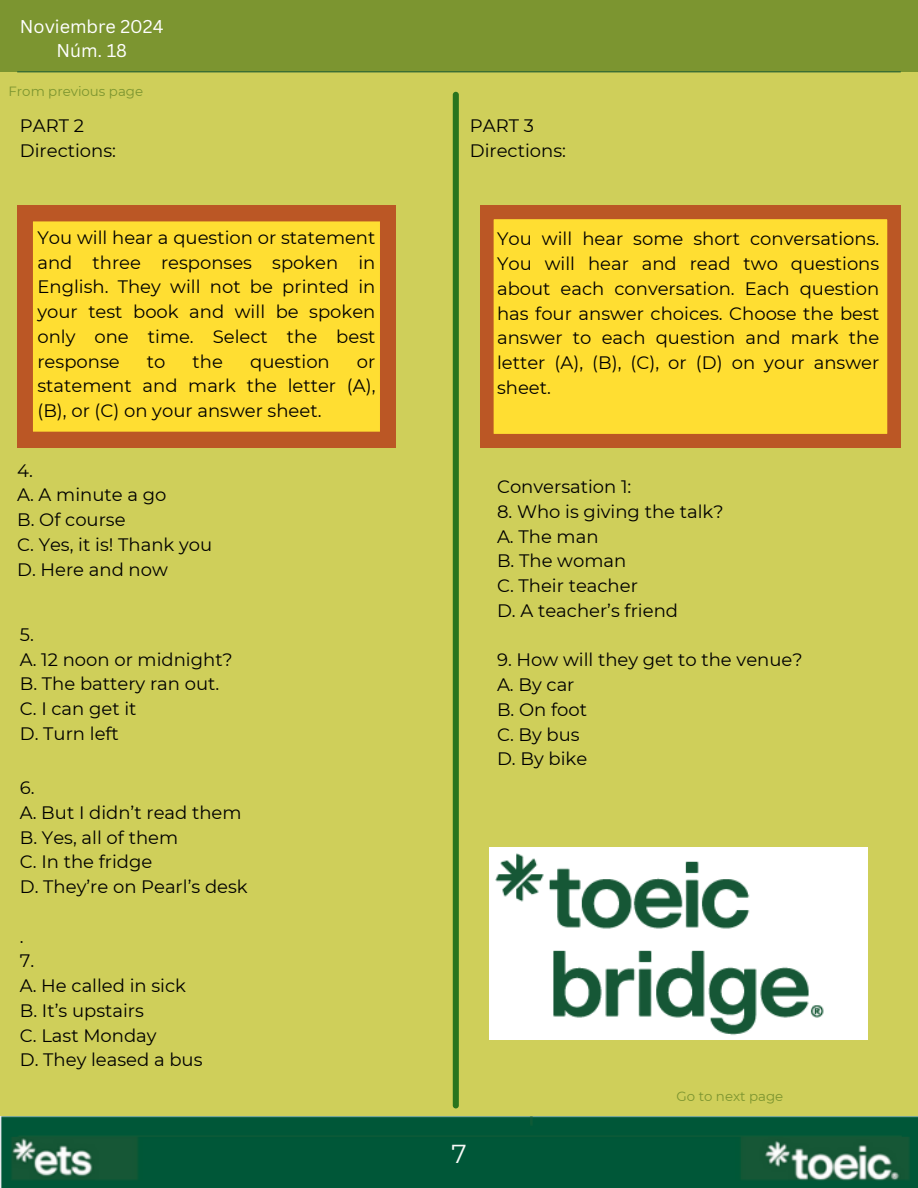
<style>
.page{position:relative;width:918px;height:1188px;background:#cfcf5a}
.page>*{position:absolute;margin:0;border:0;box-sizing:border-box;transform-origin:0 0}
.t1{font:25.95px "Montserrat";color:#f7f9f7}
.t2{font:18px/24.8px "Montserrat";color:#000}
.t3{font:18px/24.8px "Canva Sans";color:#fff;text-align:center}
.t4{font:13.35px "Montserrat";color:#7c9530}
</style>
<div class="page">
<div style="left:0;top:0;width:918px;height:71px;background:#7c9530"></div>
<hr style="left:17px;top:71px;width:884px;height:1px;background:#256135">
<img style="left:0;top:1116px;width:918px;height:72px">
<svg style="left:17px;top:206px;width:378px;height:241px"></svg>
<div style="left:453px;top:92px;width:6px;height:1016px;background:#29741d;border-radius:3px"></div>
<svg style="left:480px;top:206px;width:421px;height:241px"></svg>
<img style="left:490px;top:848px;width:378px;height:192px">
<h1 class="t3" style="left:20px;top:13px;width:145px">Noviembre 2024<br>Núm. 18</h1>
<h1 class="t4" style="left:8px;top:83px;width:136px">From previous page</h1>
<h1 class="t2" style="left:20px;top:113px;width:98px">PART 2<br>Directions:</h1>
<p class="t2" style="left:37px;top:225px;width:340px;text-align:justify">You will hear a question or statement and three responses spoken in English. They will not be printed in your test book and will be spoken only one time. Select the best response</p>
<p class="t2" style="left:147px;top:349px;width:20px">to</p>
<p class="t2" style="left:193px;top:349px;width:32px">the</p>
<p class="t2" style="left:250px;top:349px;width:81px">question</p>
<p class="t2" style="left:37px;top:349px;width:340px;text-align:justify;text-indent:320px">or statement and mark the letter (A), (B), or (C) on your answer sheet.</p>
<h1 class="t2" style="left:17px;top:458px;width:197px">4.<br>A. A minute a go<br>B. Of course<br>C. Yes, it is! Thank you<br>D. Here and now</h1>
<h1 class="t2" style="left:20px;top:622px;width:214px">5.<br>A. 12 noon or midnight?<br>B. The battery ran out.<br>C. I can get it<br>D. Turn left</h1>
<h1 class="t2" style="left:20px;top:775px;width:229px">6.<br>A. But I didn’t read them<br>B. Yes, all of them<br>C. In the fridge<br>D. They’re on Pearl’s desk</h1>
<h1 class="t2" style="left:20px;top:924px;width:184px">.<br>7.<br>A. He called in sick<br>B. It’s upstairs<br>C. Last Monday<br>D. They leased a bus</h1>
<h1 class="t2" style="left:470px;top:113px;width:98px">PART 3<br>Directions:</h1>
<h1 class="t2" style="left:497px;top:227px;width:384px;text-align:justify">You will hear some short conversations.<br>You will hear and read two questions about each conversation. Each question has four answer choices. Choose the best answer to each question and mark the letter (A), (B), (C), or (D) on your answer sheet.</h1>
<p class="t2" style="left:497px;top:474px;width:136px">Conversation 1:</p>
<p class="t2" style="left:497px;top:499px;width:228px">8. Who is giving the talk?<br>A. The man<br>B. The woman<br>C. Their teacher<br>D. A teacher’s friend</p>
<p class="t2" style="left:497px;top:648px;width:307px">9. How will they get to the venue?<br>A. By car<br>B. On foot<br>C. By bus<br>D. By bike</p>
<p class="t1" style="left:451px;top:1138px;width:17px">7</p>
<h1 class="t4" style="left:677px;top:1088px;width:108px">Go to next page</h1>
</div>
